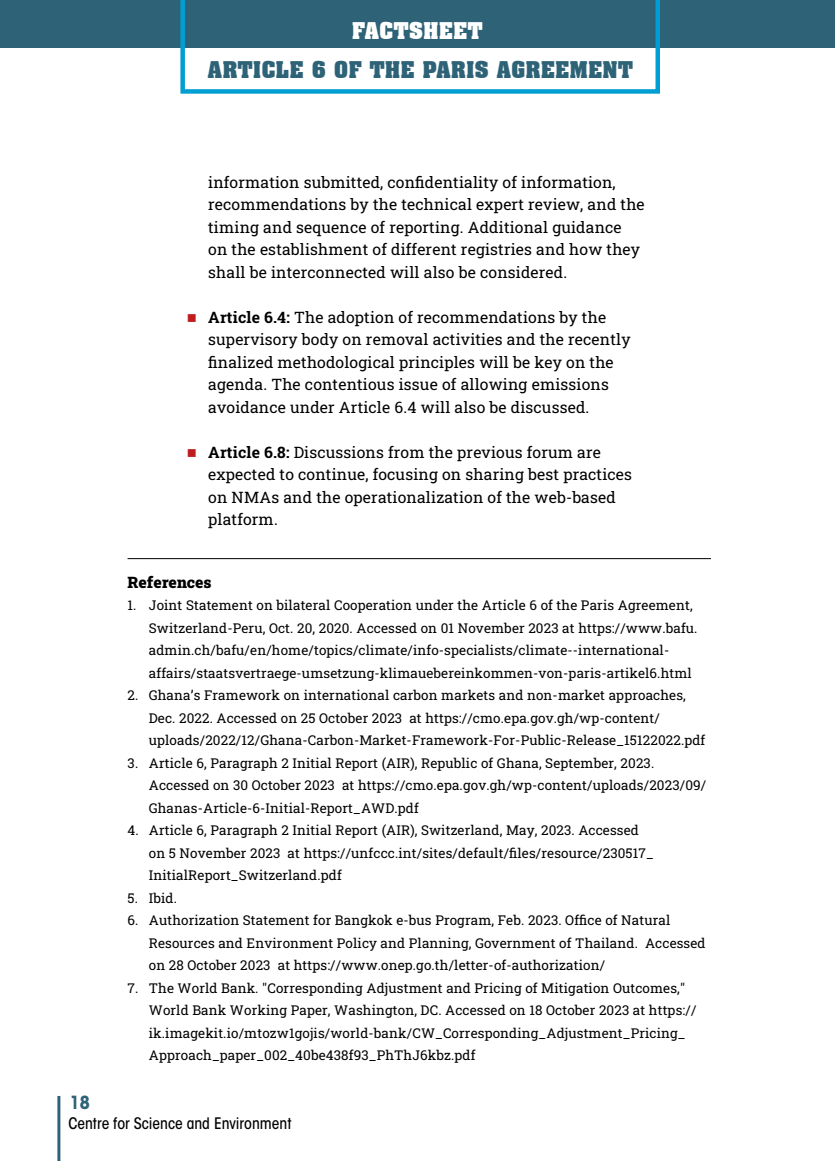
<style>
.page{position:relative;width:835px;height:1161px;background:#fff}
.page>*{position:absolute;margin:0;border:0;box-sizing:border-box;transform-origin:0 0}
.t1{font:700 22.5px "Aachen BT";color:#2e6377}
.t2{font:700 22.5px "Aachen BT";color:#fff}
.t3{font:700 condensed 18px "ITC Avant Garde Std";color:#2e6377}
.t4{font:15.75px/22.5px "Roboto Slab";letter-spacing:.01em;color:#000}
.t5{font:500 condensed 15.75px "ITC Avant Garde Std";color:#000}
.t6{font:900 15.75px "Roboto Slab";color:#000}
.t7{font:13.5px/22.5px "Roboto Slab";letter-spacing:.01em;color:#000}
.s1{color:#bf1c1d}
.s2{font-weight:700}
</style>
<div class="page">
<div style="left:0;top:0;width:835px;height:48px;background:#2e6377"></div>
<svg style="left:180px;top:0;width:480px;height:94px"></svg>
<hr style="left:57px;top:1096px;width:3px;height:65px;background:#2e6377">
<hr style="left:128px;top:558px;width:583px;height:1px;background:#000">
<h1 class="t2" style="left:352px;top:17px;width:133px">FACTSHEET</h1>
<h1 class="t1" style="left:208px;top:56px;width:427px">ARTICLE 6 OF THE PARIS AGREEMENT</h1>
<p class="t4" style="left:208px;top:170px;width:438px">information submitted, confidentiality of information, recommendations by the technical expert review, and the timing and sequence of reporting. Additional guidance<br>on the establishment of different registries and how they shall be interconnected will also be considered.</p>
<p class="t4" style="left:208px;top:305px;width:424px;text-indent:-21px"><span class="s1">■</span> <span class="s2">Article 6.4:</span> The adoption of recommendations by the supervisory body on removal activities and the recently finalized methodological principles will be key on the agenda. The contentious issue of allowing emissions avoidance under Article 6.4 will also be discussed.</p>
<p class="t4" style="left:208px;top:440px;width:425px;text-indent:-21px"><span class="s1">■</span> <span class="s2">Article 6.8:</span> Discussions from the previous forum are expected to continue, focusing on sharing best practices on NMAs and the operationalization of the web-based platform.</p>
<h2 class="t3" style="left:70px;top:1091px;width:22px">18</h2>
<p class="t6" style="left:128px;top:571px;width:85px">References</p>
<p class="t7" style="left:149px;top:594px;width:550px;text-indent:-21px">1. Joint Statement on bilateral Cooperation under the Article 6 of the Paris Agreement, Switzerland-Peru, Oct. 20, 2020. Accessed on 01 November 2023 at https://www.bafu. admin.ch/bafu/en/home/topics/climate/info-specialists/climate--international&shy;affairs/staatsvertraege-umsetzung-klimauebereinkommen-von-paris-artikel6.html</p>
<p class="t7" style="left:149px;top:684px;width:558px;text-indent:-21px">2. Ghana’s Framework on international carbon markets and non-market approaches,<br>Dec. 2022. Accessed on 25 October 2023 at https://cmo.epa.gov.gh/wp-content/ uploads/2022/12/Ghana-Carbon-Market-Framework-For-Public-Release_15122022.pdf</p>
<p class="t7" style="left:149px;top:751px;width:559px;text-indent:-21px">3. Article 6, Paragraph 2 Initial Report (AIR), Republic of Ghana, September, 2023.<br>Accessed on 30 October 2023 at https://cmo.epa.gov.gh/wp-content/uploads/2023/09/<br>Ghanas-Article-6-Initial-Report_AWD.pdf</p>
<p class="t7" style="left:149px;top:819px;width:506px;text-indent:-21px">4. Article 6, Paragraph 2 Initial Report (AIR), Switzerland, May, 2023. Accessed on 5 November 2023 at https://unfccc.int/sites/default/files/resource/230517_<br>InitialReport_Switzerland.pdf</p>
<p class="t7" style="left:128px;top:886px;width:51px">5. Ibid.</p>
<p class="t7" style="left:149px;top:909px;width:558px;text-indent:-21px">6. Authorization Statement for Bangkok e-bus Program, Feb. 2023. Office of Natural<br>Resources and Environment Policy and Planning, Government of Thailand. Accessed on 28 October 2023 at https://www.onep.go.th/letter-of-authorization/</p>
<p class="t7" style="left:149px;top:976px;width:549px;text-indent:-21px">7. The World Bank. "Corresponding Adjustment and Pricing of Mitigation Outcomes," World Bank Working Paper, Washington, DC. Accessed on 18 October 2023 at https:// ik.imagekit.io/mtozw1gojis/world-bank/CW_Corresponding_Adjustment_Pricing_ Approach_paper_002_40be438f93_PhThJ6kbz.pdf</p>
<p class="t5" style="left:68px;top:1113px;width:225px">Centre for Science and Environment</p>
</div>
